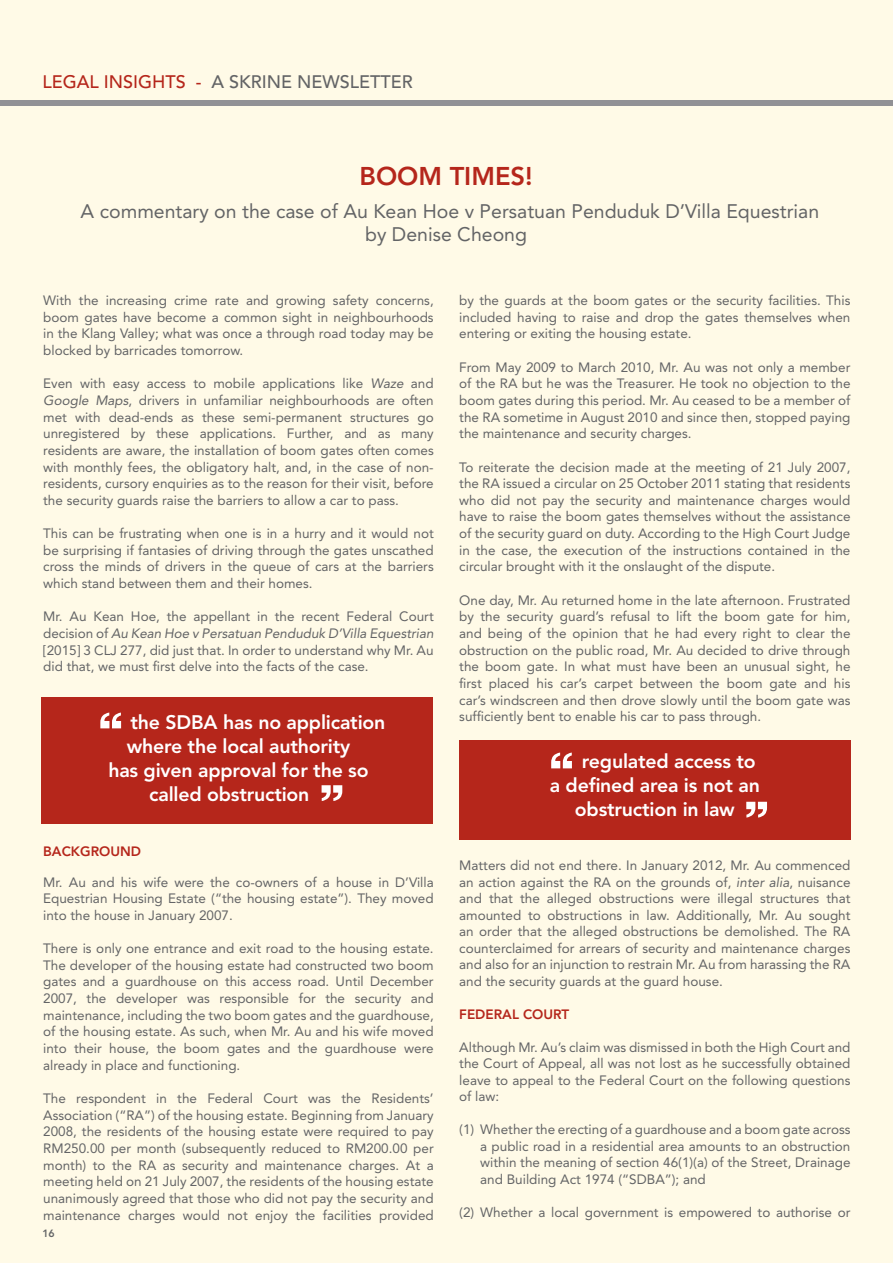
<style>
.page{position:relative;width:893px;height:1263px;background:#fffae7}
.page>*{position:absolute;margin:0;border:0;box-sizing:border-box;transform-origin:0 0}
.t1{font:800 25.5px "Avenir";color:#b5261b}
.t2{font:800 19.5px "Avenir";letter-spacing:-.01em;color:#fff}
.t3{font:19.5px/22.5px "Avenir";color:#636466;text-align:center}
.t4{font:500 18px "Avenir";color:#636466}
.t5{font:13.5px/16.6px "Avenir";color:#636466;text-align:justify}
.t6{font:800 13.5px "Avenir";color:#b5261b}
.t7{font:800 10.5px "Avenir";color:#636466}
.s1{color:#b5261b}
.s2{font-style:italic}
</style>
<div class="page">
<div style="left:0;top:101px;width:893px;height:5px;background:#919195"></div>
<div style="left:459px;top:740px;width:391px;height:99px;background:#b5261b"></div>
<svg style="left:551px;top:752px;width:21px;height:16px"></svg>
<svg style="left:746px;top:802px;width:21px;height:15px"></svg>
<div style="left:41px;top:697px;width:392px;height:127px;background:#b5261b"></div>
<svg style="left:322px;top:785px;width:20px;height:16px"></svg>
<svg style="left:100px;top:712px;width:21px;height:16px"></svg>
<h3 class="t4" style="left:43px;top:71px;width:372px"><span class="s1">LEGAL INSIGHTS -</span> A SKRINE NEWSLETTER</h3>
<h1 class="t1" style="left:359px;top:161px;width:175px">BOOM TIMES!</h1>
<h2 class="t3" style="left:81px;top:200px;width:740px">A commentary on the case of Au Kean Hoe v Persatuan Penduduk D’Villa Equestrian by Denise Cheong</h2>
<p class="t5" style="left:43px;top:292px;width:392px">With the increasing crime rate and growing safety concerns, boom gates have become a common sight in neighbourhoods in the Klang Valley; what was once a through road today may be blocked by barricades tomorrow.</p>
<p class="t5" style="left:43px;top:375px;width:392px">Even with easy access to mobile applications like <span class="s2">Waze</span> and <span class="s2">Google Maps</span>, drivers in unfamiliar neighbourhoods are often met with dead-ends as these semi-permanent structures go unregistered by these applications. Further, and as many residents are aware, the installation of boom gates often comes with monthly fees, the obligatory halt, and, in the case of non&shy;residents, cursory enquiries as to the reason for their visit, before the security guards raise the barriers to allow a car to pass.</p>
<p class="t5" style="left:43px;top:525px;width:392px">This can be frustrating when one is in a hurry and it would not be surprising if fantasies of driving through the gates unscathed cross the minds of drivers in the queue of cars at the barriers which stand between them and their homes.</p>
<p class="t5" style="left:43px;top:608px;width:392px">Mr. Au Kean Hoe, the appellant in the recent Federal Court decision of <span class="s2">Au Kean Hoe v Persatuan Penduduk D’Villa Equestrian </span>[2015] 3 CLJ 277, did just that. In order to understand why Mr. Au did that, we must first delve into the facts of the case.</p>
<h2 class="t2" style="left:131px;top:710px;width:256px">the SDBA has no application</h2>
<h2 class="t2" style="left:127px;top:734px;width:225px">where the local authority</h2>
<h2 class="t2" style="left:108px;top:758px;width:262px">has given approval for the so</h2>
<h2 class="t2" style="left:149px;top:782px;width:162px">called obstruction</h2>
<p class="t6" style="left:43px;top:844px;width:99px">BACKGROUND</p>
<p class="t5" style="left:43px;top:873px;width:392px">Mr. Au and his wife were the co-owners of a house in D’Villa Equestrian Housing Estate (“the housing estate”). They moved into the house in January 2007.</p>
<p class="t5" style="left:43px;top:940px;width:392px">There is only one entrance and exit road to the housing estate.<br>The developer of the housing estate had constructed two boom gates and a guardhouse on this access road. Until December 2007, the developer was responsible for the security and maintenance, including the two boom gates and the guardhouse, of the housing estate. As such, when Mr. Au and his wife moved into their house, the boom gates and the guardhouse were already in place and functioning.</p>
<p class="t5" style="left:43px;top:1090px;width:392px">The respondent in the Federal Court was the Residents’ Association (“RA”) of the housing estate. Beginning from January 2008, the residents of the housing estate were required to pay RM250.00 per month (subsequently reduced to RM200.00 per month) to the RA as security and maintenance charges. At a meeting held on 21 July 2007, the residents of the housing estate unanimously agreed that those who did not pay the security and maintenance charges would not enjoy the facilities provided</p>
<p class="t7" style="left:42px;top:1227px;width:14px">16</p>
<p class="t5" style="left:459px;top:292px;width:393px">by the guards at the boom gates or the security facilities. This included having to raise and drop the gates themselves when entering or exiting the housing estate.</p>
<p class="t5" style="left:459px;top:359px;width:393px">From May 2009 to March 2010, Mr. Au was not only a member of the RA but he was the Treasurer. He took no objection to the boom gates during this period. Mr. Au ceased to be a member of the RA sometime in August 2010 and since then, stopped paying the maintenance and security charges.</p>
<p class="t5" style="left:459px;top:459px;width:393px">To reiterate the decision made at the meeting of 21 July 2007, the RA issued a circular on 25 October 2011 stating that residents who did not pay the security and maintenance charges would have to raise the boom gates themselves without the assistance of the security guard on duty. According to the High Court Judge in the case, the execution of the instructions contained in the circular brought with it the onslaught of the dispute.</p>
<p class="t5" style="left:459px;top:592px;width:393px">One day, Mr. Au returned home in the late afternoon. Frustrated by the security guard’s refusal to lift the boom gate for him, and being of the opinion that he had every right to clear the obstruction on the public road, Mr. Au decided to drive through the boom gate. In what must have been an unusual sight, he first placed his car’s carpet between the boom gate and his car’s windscreen and then drove slowly until the boom gate was sufficiently bent to enable his car to pass through.</p>
<h2 class="t2" style="left:582px;top:750px;width:175px">regulated access to</h2>
<h2 class="t2" style="left:550px;top:774px;width:212px">a defined area is not an</h2>
<h2 class="t2" style="left:575px;top:798px;width:161px">obstruction in law</h2>
<p class="t5" style="left:459px;top:857px;width:393px">Matters did not end there. In January 2012, Mr. Au commenced an action against the RA on the grounds of, <span class="s2">inter alia</span>, nuisance and that the alleged obstructions were illegal structures that amounted to obstructions in law. Additionally, Mr. Au sought an order that the alleged obstructions be demolished. The RA counterclaimed for arrears of security and maintenance charges and also for an injunction to restrain Mr. Au from harassing the RA and the security guards at the guard house.</p>
<p class="t6" style="left:459px;top:1006px;width:111px">FEDERAL COURT</p>
<p class="t5" style="left:459px;top:1039px;width:393px">Although Mr. Au’s claim was dismissed in both the High Court and the Court of Appeal, all was not lost as he successfully obtained leave to appeal to the Federal Court on the following questions of law:</p>
<p class="t5" style="left:480px;top:1121px;width:372px;text-indent:-21px">(1) Whether the erecting of a guardhouse and a boom gate across a public road in a residential area amounts to an obstruction within the meaning of section 46(1)(a) of the Street, Drainage and Building Act 1974 (“SDBA”); and</p>
<p class="t5" style="left:459px;top:1204px;width:393px">(2) Whether a local government is empowered to authorise or</p>
</div>
